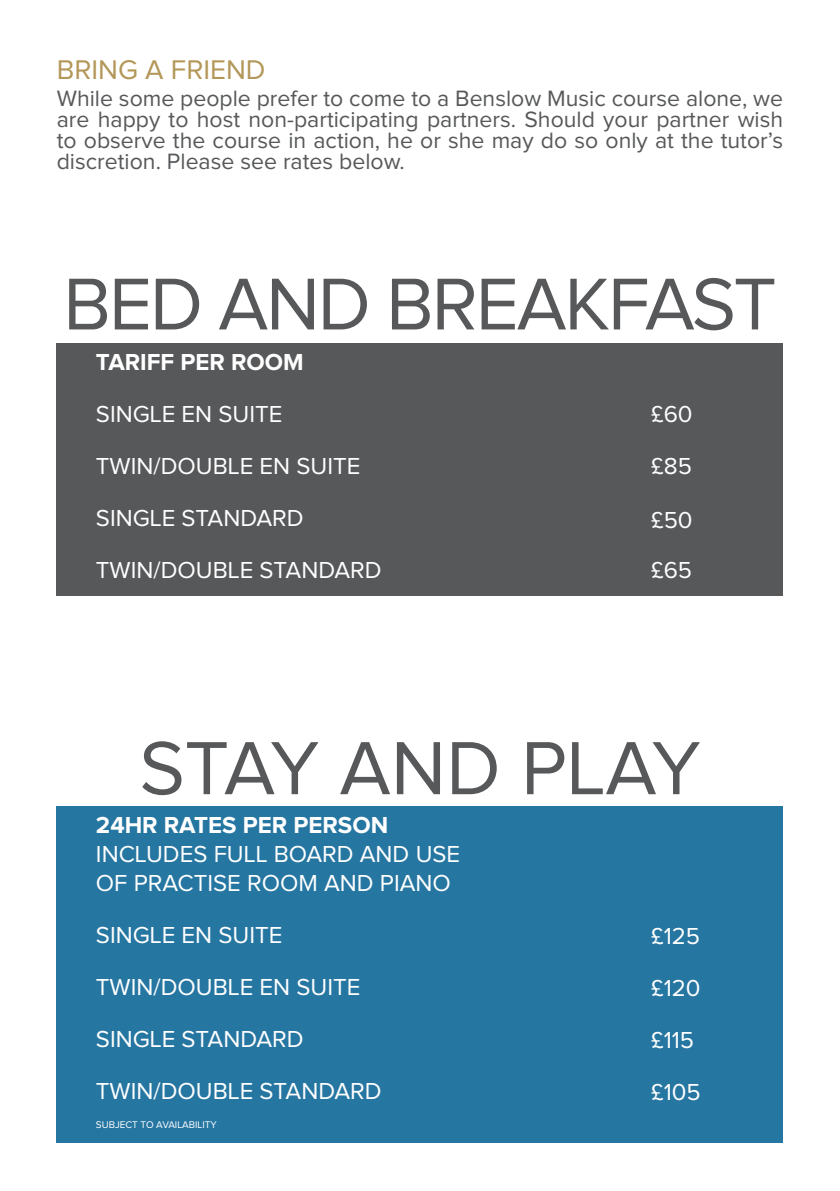
<style>
.page{position:relative;width:840px;height:1191px;background:#fff}
.page>*{position:absolute;margin:0;border:0;box-sizing:border-box;transform-origin:0 0}
.t1{font:78px "Proxima Nova";letter-spacing:-.005em;color:#57585a}
.t2{font:76px "Proxima Nova";letter-spacing:-.03em;color:#57585a}
.t3{font:28px "Proxima Nova";color:#b39758}
.t4{font:24px/28.8px "Proxima Nova";color:#fff}
.t5{font:700 24px "Proxima Nova";color:#fff}
.t6{font:23px/21px "Proxima Nova";color:#57585a;text-align:justify}
.t7{font:10px "Proxima Nova";color:#fff}
</style>
<div class="page">
<div style="left:57px;top:343px;width:725px;height:252px;background:#57585a"></div>
<div style="left:57px;top:806px;width:725px;height:336px;background:#2676a2"></div>
<p class="t3" style="left:57px;top:54px;width:210px">BRING A FRIEND</p>
<p class="t6" style="left:57px;top:88px;width:727px">While some people prefer to come to a Benslow Music course alone, we are happy to host non-participating partners. Should your partner wish to observe the course in action, he or she may do so only at the tutor’s discretion. Please see rates below.</p>
<p class="t2" style="left:63px;top:262px;width:714px">BED AND BREAKFAST</p>
<p class="t5" style="left:96px;top:348px;width:209px">TARIFF PER ROOM</p>
<p class="t4" style="left:96px;top:400px;width:188px">SINGLE EN SUITE</p>
<p class="t4" style="left:651px;top:400px;width:43px">£60</p>
<p class="t4" style="left:96px;top:452px;width:266px">TWIN/DOUBLE EN SUITE</p>
<p class="t4" style="left:651px;top:452px;width:42px">£85</p>
<p class="t4" style="left:96px;top:504px;width:209px">SINGLE STANDARD</p>
<p class="t4" style="left:651px;top:506px;width:43px">£50</p>
<p class="t4" style="left:96px;top:556px;width:287px">TWIN/DOUBLE STANDARD</p>
<p class="t4" style="left:651px;top:556px;width:42px">£65</p>
<p class="t1" style="left:139px;top:724px;width:562px">STAY AND PLAY</p>
<p class="t5" style="left:96px;top:811px;width:293px">24HR RATES PER PERSON</p>
<p class="t4" style="left:96px;top:840px;width:365px">INCLUDES FULL BOARD AND USE<br>OF PRACTISE ROOM AND PIANO</p>
<p class="t4" style="left:96px;top:921px;width:188px">SINGLE EN SUITE</p>
<p class="t4" style="left:651px;top:922px;width:50px">£125</p>
<p class="t4" style="left:96px;top:973px;width:266px">TWIN/DOUBLE EN SUITE</p>
<p class="t4" style="left:651px;top:974px;width:51px">£120</p>
<p class="t4" style="left:96px;top:1025px;width:209px">SINGLE STANDARD</p>
<p class="t4" style="left:651px;top:1026px;width:44px">£115</p>
<p class="t4" style="left:96px;top:1077px;width:287px">TWIN/DOUBLE STANDARD</p>
<p class="t7" style="left:96px;top:1118px;width:122px">SUBJECT TO AVAILABILITY</p>
<p class="t4" style="left:651px;top:1078px;width:51px">£105</p>
</div>
